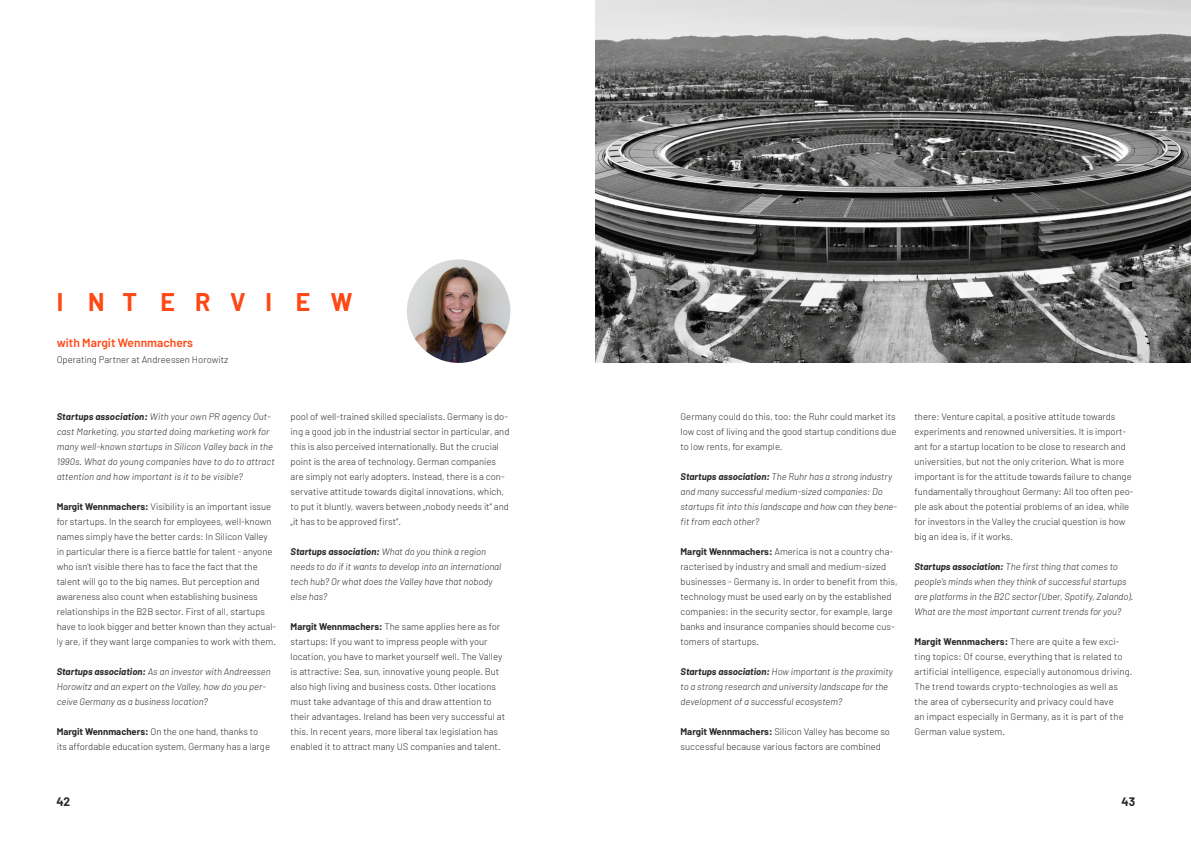
<style>
.page{position:relative;width:1191px;height:842px;background:#fff}
.page>*{position:absolute;margin:0;border:0;box-sizing:border-box;transform-origin:0 0}
.t1{font:700 25px "Barlow";letter-spacing:.8em;color:#fe4815}
.t2{font:600 12px "Barlow";color:#fe4815}
.t3{font:700 12px "Barlow";color:#282827}
.t4{font:300 9.5px/15px "Barlow";color:#282827}
.t5{font:italic 300 9.5px/15px "Barlow";color:#282827}
.s1{font-weight:700}
</style>
<div class="page">
<img style="left:407px;top:259px;width:103px;height:104px;border-radius:52px">
<img style="left:595px;top:0;width:596px;height:363px">
<h1 class="t1" style="left:57px;top:287px;width:297px">I NT ERVI EW</h1>
<p class="t2" style="left:57px;top:336px;width:138px">with Margit Wennmachers</p>
<p class="t4" style="left:57px;top:352px;width:173px">Operating Partner at Andreessen Horowitz</p>
<p class="t5" style="left:57px;top:409px;width:219px"><span class="s1">Startups association:</span> With your own PR agency Out&shy;cast Marketing, you started doing marketing work for many well-known startups in Silicon Valley back in the 1990s. What do young companies have to do to attract attention and how important is it to be visible?</p>
<p class="t4" style="left:57px;top:499px;width:221px"><span class="s1">Margit Wennmachers:</span> Visibility is an important issue for startups. In the search for employees, well-known names simply have the better cards: In Silicon Valley in particular there is a fierce battle for talent - anyone who isn’t visible there has to face the fact that the talent will go to the big names. But perception and awareness also count when establishing business relationships in the B2B sector. First of all, startups have to look bigger and better known than they actual&shy;ly are, if they want large companies to work with them.</p>
<p class="t5" style="left:57px;top:664px;width:215px"><span class="s1">Startups association:</span> As an investor with Andreessen<br>Horowitz and an expert on the Valley, how do you per&shy;ceive Germany as a business location?</p>
<p class="t4" style="left:57px;top:724px;width:215px"><span class="s1">Margit Wennmachers:</span> On the one hand, thanks to its affordable education system, Germany has a large</p>
<p class="t4" style="left:291px;top:409px;width:220px">pool of well-trained skilled specialists. Germany is do&shy;ing a good job in the industrial sector in particular, and this is also perceived internationally. But the crucial point is the area of technology. German companies are simply not early adopters. Instead, there is a con&shy;servative attitude towards digital innovations, which, to put it bluntly, wavers between „nobody needs it“ and „it has to be approved first“.</p>
<p class="t5" style="left:291px;top:544px;width:212px"><span class="s1">Startups association:</span> What do you think a region needs to do if it wants to develop into an international tech hub? Or what does the Valley have that nobody else has?</p>
<p class="t4" style="left:291px;top:619px;width:216px"><span class="s1">Margit Wennmachers:</span> The same applies here as for startups: If you want to impress people with your location, you have to market yourself well. The Valley is attractive: Sea, sun, innovative young people. But also high living and business costs. Other locations must take advantage of this and draw attention to their advantages. Ireland has been very successful at this. In recent years, more liberal tax legislation has enabled it to attract many US companies and talent.</p>
<p class="t3" style="left:56px;top:794px;width:15px">42</p>
<p class="t4" style="left:680px;top:409px;width:217px;text-align:justify">Germany could do this, too: the Ruhr could market its low cost of living and the good startup conditions due to low rents, for example.</p>
<p class="t5" style="left:680px;top:469px;width:218px"><span class="s1">Startups association:</span> The Ruhr has a strong industry and many successful medium-sized companies: Do startups fit into this landscape and how can they bene&shy;fit from each other?</p>
<p class="t4" style="left:680px;top:544px;width:218px"><span class="s1">Margit Wennmachers:</span> America is not a country cha&shy;racterised by industry and small and medium-sized businesses - Germany is. In order to benefit from this, technology must be used early on by the established companies: in the security sector, for example, large banks and insurance companies should become cus&shy;tomers of startups.</p>
<p class="t5" style="left:680px;top:664px;width:214px"><span class="s1">Startups association:</span> How important is the proximity to a strong research and university landscape for the development of a successful ecosystem?</p>
<p class="t4" style="left:680px;top:724px;width:211px"><span class="s1">Margit Wennmachers:</span> Silicon Valley has become so successful because various factors are combined</p>
<p class="t4" style="left:914px;top:409px;width:220px">there: Venture capital, a positive attitude towards experiments and renowned universities. It is import&shy;ant for a startup location to be close to research and universities, but not the only criterion. What is more important is for the attitude towards failure to change fundamentally throughout Germany: All too often peo&shy;ple ask about the potential problems of an idea, while for investors in the Valley the crucial question is how big an idea is, if it works.</p>
<p class="t5" style="left:914px;top:559px;width:220px"><span class="s1">Startups association:</span> The first thing that comes to people’s minds when they think of successful startups are platforms in the B2C sector (Uber, Spotify, Zalando).<br>What are the most important current trends for you?</p>
<p class="t4" style="left:914px;top:634px;width:219px"><span class="s1">Margit Wennmachers:</span> There are quite a few exci&shy;ting topics: Of course, everything that is related to artificial intelligence, especially autonomous driving.<br>The trend towards crypto-technologies as well as the area of cybersecurity and privacy could have<br>an impact especially in Germany, as it is part of the German value system.</p>
<p class="t3" style="left:1121px;top:794px;width:15px">43</p>
</div>
